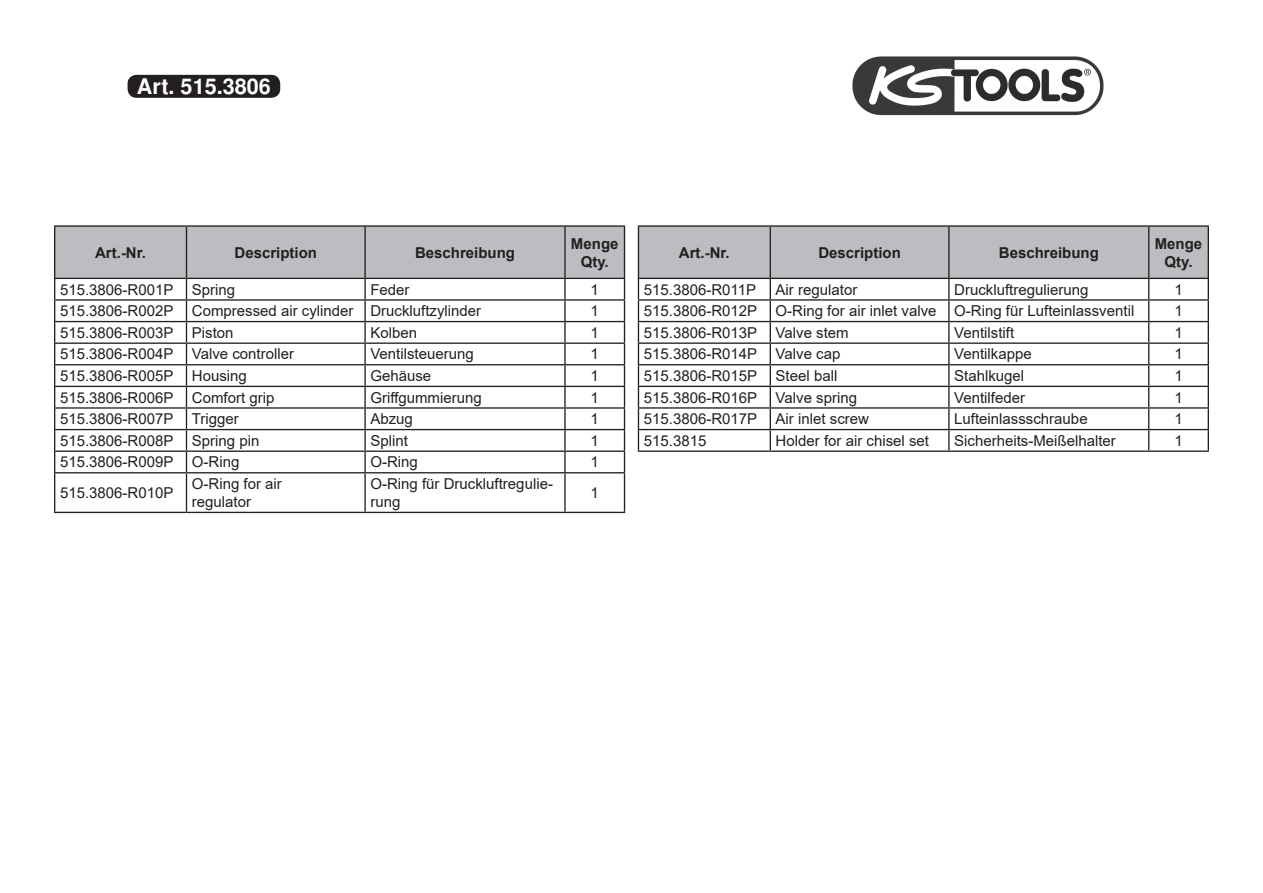
<style>
.page{position:relative;width:1263px;height:893px;background:#fff}
.page>*{position:absolute;margin:0;border:0;box-sizing:border-box;transform-origin:0 0}
.t1{font:700 21.6px "KSTOOL Snimbus";color:#fff}
.t2{font:15px/18px "Arial";color:#231f20}
.t3{font:700 15px/18px "Arial";color:#231f20;text-align:center}
</style>
<div class="page">
<img style="left:852px;top:56px;width:239px;height:60px">
<div style="left:128px;top:75px;width:152px;height:23px;background:#231f20;border-radius:9px"></div>
<hr style="left:54px;top:225px;width:132px;height:2px;background:#231f20">
<hr style="left:186px;top:225px;width:179px;height:2px;background:#231f20">
<hr style="left:365px;top:225px;width:200px;height:2px;background:#231f20">
<hr style="left:565px;top:225px;width:60px;height:2px;background:#231f20">
<svg style="left:54px;top:226px;width:571px;height:246px"></svg>
<hr style="left:54px;top:472px;width:132px;height:1px;background:#231f20">
<hr style="left:54px;top:473px;width:1px;height:39px;background:#231f20">
<hr style="left:186px;top:472px;width:179px;height:1px;background:#231f20">
<hr style="left:186px;top:473px;width:1px;height:39px;background:#231f20">
<hr style="left:365px;top:472px;width:200px;height:1px;background:#231f20">
<hr style="left:364px;top:473px;width:2px;height:39px;background:#231f20">
<hr style="left:565px;top:472px;width:60px;height:1px;background:#231f20">
<hr style="left:564px;top:473px;width:2px;height:39px;background:#231f20">
<hr style="left:624px;top:473px;width:1px;height:39px;background:#231f20">
<hr style="left:54px;top:512px;width:132px;height:1px;background:#231f20">
<hr style="left:186px;top:512px;width:179px;height:1px;background:#231f20">
<hr style="left:365px;top:512px;width:200px;height:1px;background:#231f20">
<hr style="left:565px;top:512px;width:60px;height:1px;background:#231f20">
<hr style="left:1207px;top:279px;width:2px;height:20px;background:#231f20">
<hr style="left:1149px;top:299px;width:60px;height:2px;background:#231f20">
<hr style="left:1207px;top:301px;width:2px;height:20px;background:#231f20">
<hr style="left:1149px;top:321px;width:60px;height:1px;background:#231f20">
<hr style="left:1207px;top:322px;width:2px;height:20px;background:#231f20">
<hr style="left:1149px;top:342px;width:60px;height:2px;background:#231f20">
<hr style="left:1207px;top:344px;width:2px;height:20px;background:#231f20">
<hr style="left:1149px;top:364px;width:60px;height:1px;background:#231f20">
<hr style="left:1207px;top:365px;width:2px;height:21px;background:#231f20">
<hr style="left:1149px;top:386px;width:60px;height:1px;background:#231f20">
<hr style="left:1207px;top:387px;width:2px;height:20px;background:#231f20">
<hr style="left:1149px;top:407px;width:60px;height:2px;background:#231f20">
<hr style="left:1207px;top:409px;width:2px;height:20px;background:#231f20">
<hr style="left:1149px;top:429px;width:60px;height:1px;background:#231f20">
<hr style="left:1207px;top:430px;width:2px;height:20px;background:#231f20">
<hr style="left:638px;top:450px;width:132px;height:2px;background:#231f20">
<hr style="left:770px;top:450px;width:179px;height:2px;background:#231f20">
<hr style="left:949px;top:450px;width:200px;height:2px;background:#231f20">
<hr style="left:1149px;top:450px;width:60px;height:2px;background:#231f20">
<svg style="left:638px;top:227px;width:570px;height:223px"></svg>
<hr style="left:638px;top:225px;width:132px;height:2px;background:#231f20">
<hr style="left:638px;top:227px;width:1px;height:51px;background:#231f20">
<hr style="left:770px;top:225px;width:179px;height:2px;background:#231f20">
<hr style="left:770px;top:227px;width:1px;height:51px;background:#231f20">
<hr style="left:949px;top:225px;width:200px;height:2px;background:#231f20">
<hr style="left:948px;top:227px;width:1px;height:51px;background:#231f20">
<hr style="left:1149px;top:225px;width:60px;height:2px;background:#231f20">
<hr style="left:1148px;top:227px;width:1px;height:51px;background:#231f20">
<hr style="left:1207px;top:227px;width:2px;height:51px;background:#231f20">
<hr style="left:638px;top:278px;width:132px;height:1px;background:#231f20">
<hr style="left:770px;top:278px;width:179px;height:1px;background:#231f20">
<hr style="left:949px;top:278px;width:200px;height:1px;background:#231f20">
<hr style="left:1149px;top:278px;width:60px;height:1px;background:#231f20">
<h1 class="t1" style="left:137px;top:74px;width:135px">Art. 515.3806</h1>
<p class="t3" style="left:95px;top:244px;width:52px">Art.-Nr.</p>
<p class="t3" style="left:235px;top:244px;width:84px">Description</p>
<p class="t3" style="left:415px;top:244px;width:102px">Beschreibung</p>
<p class="t3" style="left:571px;top:235px;width:49px">Menge<br>Qty.</p>
<p class="t2" style="left:60px;top:280px;width:177px">515.3806-R001P Spring</p>
<p class="t2" style="left:370px;top:280px;width:41px">Feder</p>
<p class="t2" style="left:590px;top:280px;width:10px">1</p>
<p class="t2" style="left:60px;top:302px;width:423px">515.3806-R002P Compressed air cylinder Druckluftzylinder</p>
<p class="t2" style="left:590px;top:302px;width:10px">1</p>
<p class="t2" style="left:60px;top:323px;width:175px">515.3806-R003P Piston</p>
<p class="t2" style="left:370px;top:323px;width:48px">Kolben</p>
<p class="t2" style="left:590px;top:323px;width:10px">1</p>
<p class="t2" style="left:60px;top:345px;width:236px">515.3806-R004P Valve controller</p>
<p class="t2" style="left:370px;top:345px;width:105px">Ventilsteuerung</p>
<p class="t2" style="left:590px;top:345px;width:10px">1</p>
<p class="t2" style="left:60px;top:367px;width:188px">515.3806-R005P Housing</p>
<p class="t2" style="left:370px;top:367px;width:62px">Gehäuse</p>
<p class="t2" style="left:590px;top:367px;width:10px">1</p>
<p class="t2" style="left:60px;top:388px;width:216px">515.3806-R006P Comfort grip</p>
<p class="t2" style="left:370px;top:388px;width:113px">Griffgummierung</p>
<p class="t2" style="left:590px;top:388px;width:10px">1</p>
<p class="t2" style="left:60px;top:410px;width:180px">515.3806-R007P Trigger</p>
<p class="t2" style="left:370px;top:410px;width:44px">Abzug</p>
<p class="t2" style="left:590px;top:410px;width:10px">1</p>
<p class="t2" style="left:60px;top:431px;width:201px">515.3806-R008P Spring pin</p>
<p class="t2" style="left:370px;top:431px;width:39px">Splint</p>
<p class="t2" style="left:590px;top:431px;width:10px">1</p>
<p class="t2" style="left:60px;top:453px;width:181px">515.3806-R009P O-Ring</p>
<p class="t2" style="left:370px;top:453px;width:49px">O-Ring</p>
<p class="t2" style="left:590px;top:453px;width:10px">1</p>
<p class="t2" style="left:60px;top:484px;width:115px">515.3806-R010P</p>
<p class="t2" style="left:192px;top:475px;width:92px">O-Ring for air regulator</p>
<p class="t2" style="left:370px;top:475px;width:184px">O-Ring für Druckluftregulie&shy;rung</p>
<p class="t2" style="left:590px;top:484px;width:10px">1</p>
<p class="t3" style="left:679px;top:244px;width:52px">Art.-Nr.</p>
<p class="t3" style="left:818px;top:244px;width:84px">Description</p>
<p class="t3" style="left:999px;top:244px;width:102px">Beschreibung</p>
<p class="t3" style="left:1155px;top:235px;width:49px">Menge<br>Qty.</p>
<p class="t2" style="left:644px;top:280px;width:114px">515.3806-R011P</p>
<p class="t2" style="left:776px;top:280px;width:83px">Air regulator</p>
<p class="t2" style="left:954px;top:280px;width:136px">Druckluftregulierung</p>
<p class="t2" style="left:1174px;top:280px;width:10px">1</p>
<p class="t2" style="left:644px;top:302px;width:492px">515.3806-R012P O-Ring for air inlet valve O-Ring für Lufteinlassventil</p>
<p class="t2" style="left:1174px;top:302px;width:10px">1</p>
<p class="t2" style="left:644px;top:323px;width:206px">515.3806-R013P Valve stem</p>
<p class="t2" style="left:954px;top:323px;width:62px">Ventilstift</p>
<p class="t2" style="left:1174px;top:323px;width:10px">1</p>
<p class="t2" style="left:644px;top:345px;width:198px">515.3806-R014P Valve cap</p>
<p class="t2" style="left:954px;top:345px;width:79px">Ventilkappe</p>
<p class="t2" style="left:1174px;top:345px;width:10px">1</p>
<p class="t2" style="left:644px;top:367px;width:195px">515.3806-R015P Steel ball</p>
<p class="t2" style="left:954px;top:367px;width:72px">Stahlkugel</p>
<p class="t2" style="left:1174px;top:367px;width:10px">1</p>
<p class="t2" style="left:644px;top:388px;width:215px">515.3806-R016P Valve spring</p>
<p class="t2" style="left:954px;top:388px;width:72px">Ventilfeder</p>
<p class="t2" style="left:1174px;top:388px;width:10px">1</p>
<p class="t2" style="left:644px;top:410px;width:227px">515.3806-R017P Air inlet screw</p>
<p class="t2" style="left:954px;top:410px;width:135px">Lufteinlassschraube</p>
<p class="t2" style="left:1174px;top:410px;width:10px">1</p>
<p class="t2" style="left:644px;top:431px;width:64px">515.3815</p>
<p class="t2" style="left:776px;top:431px;width:155px">Holder for air chisel set</p>
<p class="t2" style="left:954px;top:431px;width:163px">Sicherheits-Meißelhalter</p>
<p class="t2" style="left:1174px;top:431px;width:10px">1</p>
</div>
